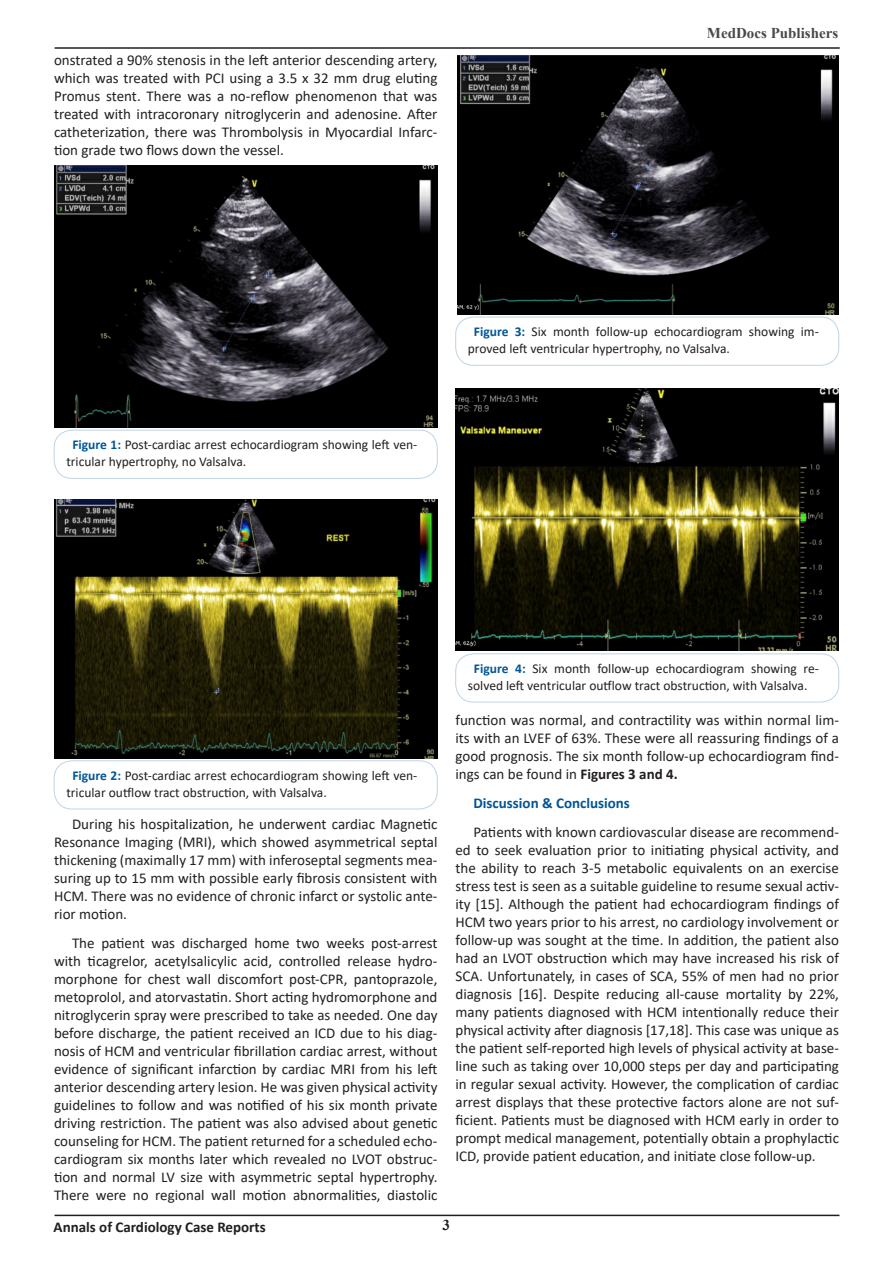
<style>
.page{position:relative;width:893px;height:1263px;background:#fff}
.page>*{position:absolute;margin:0;border:0;box-sizing:border-box;transform-origin:0 0}
.t1{font:15px/18px "Calibri";color:#231f20;text-align:justify}
.t2{font:700 15px "Calibri";color:#231f20}
.t3{font:700 15px "Calibri";color:#005596}
.t4{font:700 15px "Times New Roman";color:#464b47}
.t5{font:700 15px "Times New Roman";color:#231f20}
.t6{font:13.5px/16.5px "Calibri";color:#231f20}
.s1{font-weight:700;color:#005596}
.s2{font-weight:700}
</style>
<div class="page">
<hr style="left:55px;top:47px;width:785px;height:2px;background:#231f20">
<hr style="left:54px;top:1214px;width:785px;height:2px;background:#231f20">
<img style="left:55px;top:165px;width:382px;height:262px">
<img style="left:55px;top:500px;width:382px;height:258px">
<div style="left:54px;top:430px;width:383px;height:49px;border:1px solid #bfd4e5;border-radius:18px"></div>
<div style="left:54px;top:761px;width:383px;height:48px;border:1px solid #bfd4e5;border-radius:18px"></div>
<img style="left:458px;top:55px;width:381px;height:259px">
<div style="left:455px;top:317px;width:384px;height:48px;border:1px solid #bfd4e5;border-radius:18px"></div>
<img style="left:455px;top:389px;width:384px;height:261px">
<div style="left:455px;top:654px;width:384px;height:48px;border:1px solid #bfd4e5;border-radius:18px"></div>
<p class="t1" style="left:54px;top:51px;width:385px">onstrated a 90% stenosis in the left anterior descending artery, which was treated with PCI using a 3.5 x 32 mm drug eluting Promus stent. There was a no-reflow phenomenon that was treated with intracoronary nitroglycerin and adenosine. After catheterization, there was Thrombolysis in Myocardial Infarc&shy;tion grade two flows down the vessel.</p>
<p class="t4" style="left:707px;top:22px;width:133px">MedDocs Publishers</p>
<p class="t6" style="left:66px;top:436px;width:352px;text-indent:6px"><span class="s1">Figure 1:</span> Post-cardiac arrest echocardiogram showing left ven&shy;tricular hypertrophy, no Valsalva.</p>
<p class="t6" style="left:468px;top:323px;width:352px;text-indent:6px"><span class="s1">Figure 3:</span> Six month follow-up echocardiogram showing im&shy;proved left ventricular hypertrophy, no Valsalva.</p>
<p class="t6" style="left:66px;top:767px;width:352px;text-indent:6px"><span class="s1">Figure 2:</span> Post-cardiac arrest echocardiogram showing left ven&shy;tricular outflow tract obstruction, with Valsalva.</p>
<p class="t1" style="left:54px;top:815px;width:385px;text-indent:18px">During his hospitalization, he underwent cardiac Magnetic Resonance Imaging (MRI), which showed asymmetrical septal thickening (maximally 17 mm) with inferoseptal segments mea&shy;suring up to 15 mm with possible early fibrosis consistent with HCM. There was no evidence of chronic infarct or systolic ante&shy;rior motion.</p>
<p class="t1" style="left:54px;top:934px;width:385px;text-indent:18px">The patient was discharged home two weeks post-arrest with ticagrelor, acetylsalicylic acid, controlled release hydro&shy;morphone for chest wall discomfort post-CPR, pantoprazole, metoprolol, and atorvastatin. Short acting hydromorphone and nitroglycerin spray were prescribed to take as needed. One day before discharge, the patient received an ICD due to his diag&shy;nosis of HCM and ventricular fibrillation cardiac arrest, without evidence of significant infarction by cardiac MRI from his left anterior descending artery lesion. He was given physical activity guidelines to follow and was notified of his six month private driving restriction. The patient was also advised about genetic counseling for HCM. The patient returned for a scheduled echo&shy;cardiogram six months later which revealed no LVOT obstruc&shy;tion and normal LV size with asymmetric septal hypertrophy.<br>There were no regional wall motion abnormalities, diastolic</p>
<p class="t6" style="left:468px;top:660px;width:352px;text-indent:6px"><span class="s1">Figure 4:</span> Six month follow-up echocardiogram showing re&shy;solved left ventricular outflow tract obstruction, with Valsalva.</p>
<p class="t1" style="left:455px;top:711px;width:385px">function was normal, and contractility was within normal lim&shy;its with an LVEF of 63%. These were all reassuring findings of a good prognosis. The six month follow-up echocardiogram find&shy;ings can be found in <span class="s2">Figures 3 and 4.</span></p>
<p class="t3" style="left:473px;top:792px;width:158px">Discussion &amp; Conclusions</p>
<p class="t1" style="left:455px;top:822px;width:385px;text-indent:18px">Patients with known cardiovascular disease are recommend&shy;ed to seek evaluation prior to initiating physical activity, and the ability to reach 3-5 metabolic equivalents on an exercise stress test is seen as a suitable guideline to resume sexual activ&shy;ity [15]. Although the patient had echocardiogram findings of HCM two years prior to his arrest, no cardiology involvement or follow-up was sought at the time. In addition, the patient also had an LVOT obstruction which may have increased his risk of SCA. Unfortunately, in cases of SCA, 55% of men had no prior diagnosis [16]. Despite reducing all-cause mortality by 22%, many patients diagnosed with HCM intentionally reduce their physical activity after diagnosis [17,18]. This case was unique as the patient self-reported high levels of physical activity at base&shy;line such as taking over 10,000 steps per day and participating in regular sexual activity. However, the complication of cardiac arrest displays that these protective factors alone are not suf&shy;ficient. Patients must be diagnosed with HCM early in order to prompt medical management, potentially obtain a prophylactic ICD, provide patient education, and initiate close follow-up.</p>
<p class="t2" style="left:54px;top:1217px;width:214px">Annals of Cardiology Case Reports</p>
<p class="t5" style="left:442px;top:1214px;width:9px">3</p>
</div>
